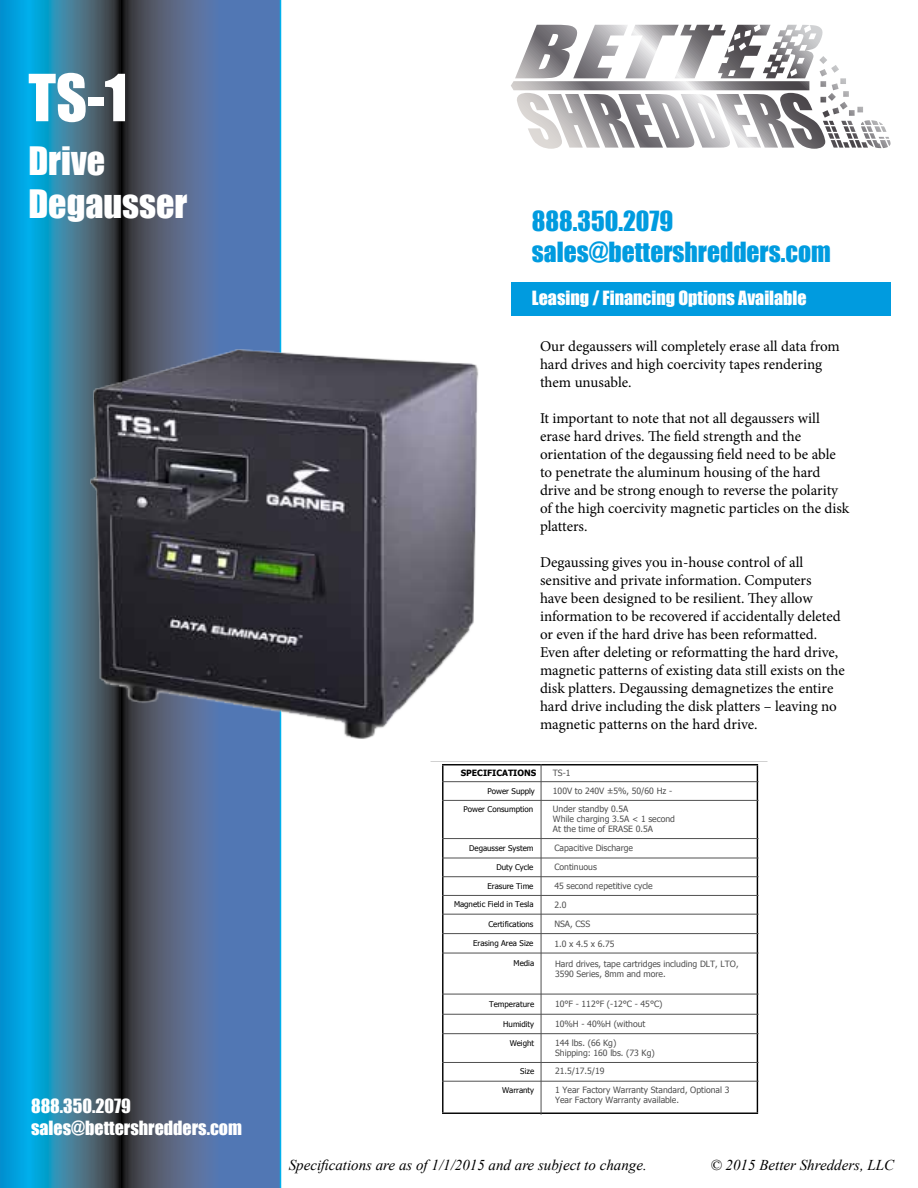
<style>
.page{position:relative;width:918px;height:1188px;background:#fff}
.page>*{position:absolute;margin:0;border:0;box-sizing:border-box;transform-origin:0 0}
.t1{font:60px "Impact";color:#fff}
.t2{font:36px/43.2px "Impact";color:#fff}
.t3{font:25.5px/30.6px "Impact";color:#009bdf}
.t4{font:18px/21.6px "Impact";color:#fff}
.t5{font:15px/18px "Minion Pro";color:#000}
.t6{font:italic 15px "Times New Roman";color:#000}
.t7{font:8.7px/10.1px "Tahoma";color:#505050}
.t8{font:700 8.7px "Tahoma";color:#000}
.t9{font:7.95px "Tahoma";color:#000}
</style>
<div class="page">
<svg style="left:0;top:0;width:281px;height:1188px;background:#3a749a"></svg>
<svg style="left:511px;top:25px;width:338px;height:113px"></svg>
<div style="left:511px;top:283px;width:380px;height:33px;background:#009bdf"></div>
<hr style="left:431px;top:761px;width:336px;height:1px;background:#676767">
<hr style="left:442px;top:764px;width:316px;height:1px;background:#000">
<hr style="left:442px;top:1113px;width:316px;height:1px;background:#000">
<hr style="left:757px;top:765px;width:1px;height:348px;background:#000">
<hr style="left:442px;top:765px;width:1px;height:348px;background:#000">
<hr style="left:442px;top:781px;width:317px;height:1px;background:#505050">
<hr style="left:442px;top:800px;width:317px;height:1px;background:#505050">
<hr style="left:442px;top:838px;width:317px;height:1px;background:#505050">
<hr style="left:442px;top:858px;width:317px;height:1px;background:#505050">
<hr style="left:442px;top:895px;width:317px;height:1px;background:#505050">
<hr style="left:442px;top:914px;width:317px;height:1px;background:#505050">
<hr style="left:541px;top:764px;width:1px;height:351px;background:#505050">
<hr style="left:442px;top:876px;width:317px;height:1px;background:#505050">
<hr style="left:442px;top:933px;width:317px;height:1px;background:#505050">
<hr style="left:442px;top:953px;width:317px;height:1px;background:#505050">
<hr style="left:442px;top:994px;width:317px;height:1px;background:#505050">
<hr style="left:442px;top:1014px;width:317px;height:1px;background:#505050">
<hr style="left:442px;top:1033px;width:317px;height:1px;background:#505050">
<hr style="left:442px;top:1062px;width:317px;height:1px;background:#505050">
<hr style="left:442px;top:1081px;width:317px;height:1px;background:#505050">
<img style="left:28px;top:341px;width:451px;height:404px">
<h1 class="t1" style="left:28px;top:61px;width:101px">TS-1</h1>
<h2 class="t2" style="left:28px;top:139px;width:161px">Drive<br>Degausser</h2>
<p class="t4" style="left:31px;top:1095px;width:212px">888.350.2079 sales@bettershredders.com</p>
<h3 class="t3" style="left:532px;top:206px;width:300px">888.350.2079 sales@bettershredders.com</h3>
<p class="t4" style="left:532px;top:287px;width:276px">Leasing / Financing Options Available</p>
<p class="t5" style="left:540px;top:337px;width:301px">Our degaussers will completely erase all data from hard drives and high coercivity tapes rendering them unusable.</p>
<p class="t5" style="left:540px;top:409px;width:311px">It important to note that not all degaussers will erase hard drives. The field strength and the orientation of the degaussing field need to be able to penetrate the aluminum housing of the hard drive and be strong enough to reverse the polarity of the high coercivity magnetic particles on the disk platters.</p>
<p class="t5" style="left:540px;top:553px;width:306px">Degaussing gives you in-house control of all sensitive and private information. Computers<br>have been designed to be resilient. They allow information to be recovered if accidentally deleted or even if the hard drive has been reformatted.<br>Even after deleting or reformatting the hard drive, magnetic patterns of existing data still exists on the disk platters. Degaussing demagnetizes the entire hard drive including the disk platters – leaving no magnetic patterns on the hard drive.</p>
<p class="t8" style="left:461px;top:767px;width:77px">SPECIFICATIONS</p>
<p class="t9" style="left:488px;top:786px;width:49px">Power Supply</p>
<p class="t9" style="left:464px;top:804px;width:71px">Power Consumption</p>
<p class="t9" style="left:469px;top:843px;width:66px">Degausser System</p>
<p class="t7" style="left:553px;top:764px;width:121px;line-height:18px">TS-1<br>100V to 240V ±5%, 50/60 Hz -<br>Under standby 0.5A</p>
<p class="t7" style="left:553px;top:814px;width:124px">While charging 3.5A &lt; 1 second<br>At the time of ERASE 0.5A</p>
<p class="t7" style="left:554px;top:843px;width:80px">Capacitive Discharge</p>
<p class="t9" style="left:496px;top:862px;width:39px">Duty Cycle</p>
<p class="t7" style="left:554px;top:861px;width:44px">Continuous</p>
<p class="t9" style="left:487px;top:881px;width:48px">Erasure Time</p>
<p class="t7" style="left:554px;top:881px;width:100px">45 second repetitive cycle</p>
<p class="t9" style="left:454px;top:899px;width:81px">Magnetic Field in Tesla</p>
<p class="t7" style="left:554px;top:900px;width:14px">2.0</p>
<p class="t9" style="left:488px;top:919px;width:47px">Certifications</p>
<p class="t7" style="left:554px;top:919px;width:37px">NSA, CSS</p>
<p class="t9" style="left:473px;top:938px;width:62px">Erasing Area Size</p>
<p class="t7" style="left:554px;top:938px;width:62px">1.0 x 4.5 x 6.75</p>
<p class="t9" style="left:514px;top:958px;width:22px">Media</p>
<p class="t7" style="left:555px;top:959px;width:185px">Hard drives, tape cartridges including DLT, LTO,<br>3590 Series, 8mm and more.</p>
<p class="t9" style="left:489px;top:999px;width:47px">Temperature</p>
<p class="t7" style="left:555px;top:999px;width:109px">10°F - 112°F (-12°C - 45°C)</p>
<p class="t9" style="left:503px;top:1019px;width:32px">Humidity</p>
<p class="t7" style="left:555px;top:1018px;width:92px">10%H - 40%H (without</p>
<p class="t9" style="left:510px;top:1038px;width:26px">Weight</p>
<p class="t7" style="left:555px;top:1038px;width:101px">144 lbs. (66 Kg)<br>Shipping: 160 lbs. (73 Kg)</p>
<p class="t9" style="left:520px;top:1066px;width:15px">Size</p>
<p class="t7" style="left:555px;top:1066px;width:51px">21.5/17.5/19</p>
<p class="t9" style="left:502px;top:1085px;width:34px">Warranty</p>
<p class="t7" style="left:555px;top:1085px;width:176px">1 Year Factory Warranty Standard, Optional 3<br>Year Factory Warranty available.</p>
<p class="t6" style="left:289px;top:1156px;width:360px">Specifications are as of 1/1/2015 and are subject to change.</p>
<p class="t6" style="left:711px;top:1156px;width:185px">© 2015 Better Shredders, LLC</p>
</div>
